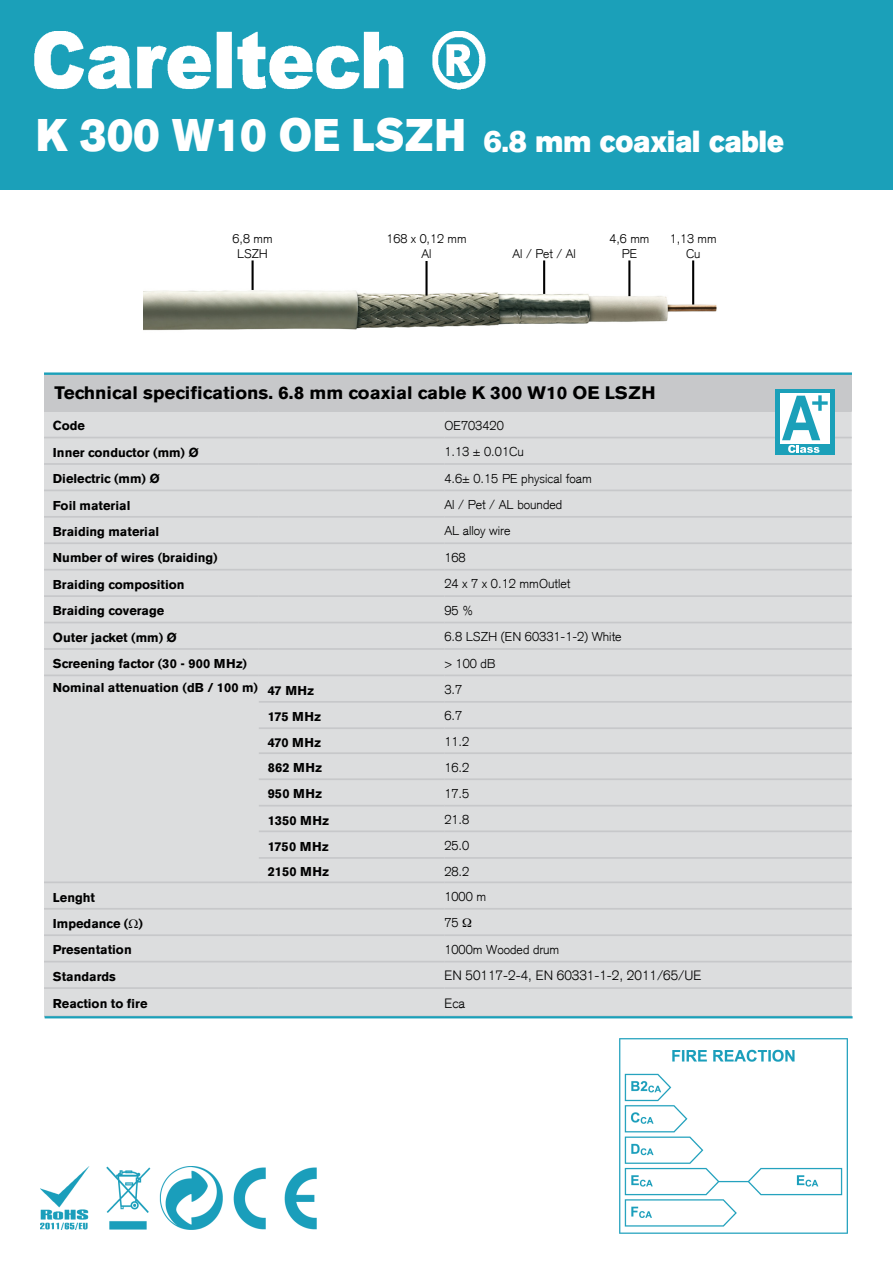
<style>
.page{position:relative;width:893px;height:1263px;background:#fff}
.page>*{position:absolute;margin:0;border:0;box-sizing:border-box;transform-origin:0 0}
.t1{font:30.3px "Akzidenz Grotesk BE Super";color:#fff;scale:.92 1}
.t2{font:700 18px "Akzidenz Grotesk BE";color:#000;scale:1.05 1}
.t3{font:300 13.5px "Akzidenz Grotesk";color:#000}
.t4{font:700 12.9px "Akzidenz Grotesk BE";color:#000}
.t5{font:300 12.9px "Akzidenz Grotesk";color:#000}
.t6{font:300 12.45px/15px "Akzidenz Grotesk";color:#000;text-align:center}
.s1{font-size:45.6px}
</style>
<div class="page">
<div style="left:44px;top:374px;width:808px;height:37px;background:#c7c8ca"></div>
<div style="left:44px;top:412px;width:808px;height:603px;background:#dcddde"></div>
<hr style="left:444px;top:410px;width:408px;height:2px;background:#c7c8ca">
<hr style="left:444px;top:437px;width:408px;height:1px;background:#c7c8ca">
<hr style="left:444px;top:463px;width:408px;height:2px;background:#c7c8ca">
<hr style="left:444px;top:489px;width:408px;height:2px;background:#c7c8ca">
<hr style="left:444px;top:516px;width:408px;height:2px;background:#c7c8ca">
<hr style="left:44px;top:410px;width:215px;height:2px;background:#c7c8ca">
<hr style="left:259px;top:410px;width:185px;height:2px;background:#c7c8ca">
<hr style="left:44px;top:437px;width:215px;height:1px;background:#c7c8ca">
<hr style="left:259px;top:437px;width:185px;height:1px;background:#c7c8ca">
<hr style="left:44px;top:463px;width:215px;height:2px;background:#c7c8ca">
<hr style="left:259px;top:463px;width:185px;height:2px;background:#c7c8ca">
<hr style="left:44px;top:489px;width:215px;height:2px;background:#c7c8ca">
<hr style="left:259px;top:489px;width:185px;height:2px;background:#c7c8ca">
<hr style="left:44px;top:516px;width:215px;height:2px;background:#c7c8ca">
<hr style="left:259px;top:516px;width:185px;height:2px;background:#c7c8ca">
<hr style="left:44px;top:542px;width:215px;height:2px;background:#c7c8ca">
<hr style="left:259px;top:542px;width:185px;height:2px;background:#c7c8ca">
<hr style="left:444px;top:542px;width:408px;height:2px;background:#c7c8ca">
<hr style="left:44px;top:569px;width:215px;height:1px;background:#c7c8ca">
<hr style="left:259px;top:569px;width:185px;height:1px;background:#c7c8ca">
<hr style="left:444px;top:569px;width:408px;height:1px;background:#c7c8ca">
<hr style="left:44px;top:595px;width:215px;height:2px;background:#c7c8ca">
<hr style="left:259px;top:595px;width:185px;height:2px;background:#c7c8ca">
<hr style="left:444px;top:595px;width:408px;height:2px;background:#c7c8ca">
<hr style="left:44px;top:622px;width:215px;height:1px;background:#c7c8ca">
<hr style="left:259px;top:622px;width:185px;height:1px;background:#c7c8ca">
<hr style="left:444px;top:622px;width:408px;height:1px;background:#c7c8ca">
<hr style="left:44px;top:648px;width:215px;height:2px;background:#c7c8ca">
<hr style="left:259px;top:648px;width:185px;height:2px;background:#c7c8ca">
<hr style="left:444px;top:648px;width:408px;height:2px;background:#c7c8ca">
<hr style="left:44px;top:674px;width:215px;height:2px;background:#c7c8ca">
<hr style="left:259px;top:674px;width:185px;height:2px;background:#c7c8ca">
<hr style="left:444px;top:674px;width:408px;height:2px;background:#c7c8ca">
<hr style="left:259px;top:701px;width:185px;height:2px;background:#c7c8ca">
<hr style="left:444px;top:701px;width:408px;height:2px;background:#c7c8ca">
<hr style="left:259px;top:727px;width:185px;height:2px;background:#c7c8ca">
<hr style="left:444px;top:727px;width:408px;height:2px;background:#c7c8ca">
<hr style="left:259px;top:752px;width:185px;height:2px;background:#c7c8ca">
<hr style="left:444px;top:752px;width:408px;height:2px;background:#c7c8ca">
<hr style="left:259px;top:778px;width:185px;height:2px;background:#c7c8ca">
<hr style="left:444px;top:778px;width:408px;height:2px;background:#c7c8ca">
<hr style="left:259px;top:805px;width:185px;height:1px;background:#c7c8ca">
<hr style="left:444px;top:805px;width:408px;height:1px;background:#c7c8ca">
<hr style="left:259px;top:830px;width:185px;height:2px;background:#c7c8ca">
<hr style="left:444px;top:830px;width:408px;height:2px;background:#c7c8ca">
<hr style="left:259px;top:857px;width:185px;height:2px;background:#c7c8ca">
<hr style="left:444px;top:857px;width:408px;height:2px;background:#c7c8ca">
<hr style="left:44px;top:881px;width:215px;height:2px;background:#c7c8ca">
<hr style="left:259px;top:881px;width:185px;height:2px;background:#c7c8ca">
<hr style="left:444px;top:881px;width:408px;height:2px;background:#c7c8ca">
<hr style="left:44px;top:908px;width:215px;height:2px;background:#c7c8ca">
<hr style="left:259px;top:908px;width:185px;height:2px;background:#c7c8ca">
<hr style="left:444px;top:908px;width:408px;height:2px;background:#c7c8ca">
<hr style="left:44px;top:934px;width:215px;height:2px;background:#c7c8ca">
<hr style="left:259px;top:934px;width:185px;height:2px;background:#c7c8ca">
<hr style="left:444px;top:934px;width:408px;height:2px;background:#c7c8ca">
<hr style="left:44px;top:961px;width:215px;height:1px;background:#c7c8ca">
<hr style="left:259px;top:961px;width:185px;height:1px;background:#c7c8ca">
<hr style="left:444px;top:961px;width:408px;height:1px;background:#c7c8ca">
<hr style="left:44px;top:987px;width:215px;height:2px;background:#c7c8ca">
<hr style="left:259px;top:987px;width:185px;height:2px;background:#c7c8ca">
<hr style="left:444px;top:987px;width:408px;height:2px;background:#c7c8ca">
<hr style="left:44px;top:1015px;width:215px;height:2px;background:#c7c8ca">
<hr style="left:259px;top:1015px;width:185px;height:2px;background:#c7c8ca">
<hr style="left:444px;top:1015px;width:408px;height:2px;background:#c7c8ca">
<div style="left:0;top:0;width:893px;height:189px;background:#1ba0b9"></div>
<hr style="left:45px;top:1016px;width:808px;height:2px;background:#1ba0b9">
<hr style="left:44px;top:372px;width:808px;height:3px;background:#1ba0b9">
<img style="left:40px;top:1166px;width:277px;height:63px">
<img style="left:619px;top:1038px;width:228px;height:196px">
<img style="left:34px;top:32px;width:452px;height:58px">
<img style="left:143px;top:284px;width:574px;height:47px">
<hr style="left:252px;top:260px;width:2px;height:30px;background:#000">
<hr style="left:425px;top:260px;width:3px;height:36px;background:#000">
<hr style="left:543px;top:260px;width:2px;height:34px;background:#000">
<hr style="left:628px;top:260px;width:2px;height:36px;background:#000">
<hr style="left:692px;top:260px;width:2px;height:44px;background:#000">
<div style="left:775px;top:389px;width:60px;height:66px;background:#1ba0b9"></div>
<div style="left:780px;top:393px;width:50px;height:50px;background:#fff"></div>
<svg style="left:782px;top:395px;width:46px;height:58px"></svg>
<svg style="left:129px;top:919px;width:9px;height:9px"></svg>
<h1 class="t1" style="left:36px;top:123px;width:814px"><span class="s1">K 300 W10 OE LSZH</span> 6.8 mm coaxial cable</h1>
<p class="t6" style="left:233px;top:231px;width:41px">6,8 mm<br>LSZH</p>
<p class="t6" style="left:386px;top:231px;width:82px">168 x 0,12 mm<br>Al</p>
<p class="t6" style="left:513px;top:246px;width:65px">Al / Pet / Al</p>
<p class="t6" style="left:609px;top:231px;width:41px">4,6 mm<br>PE</p>
<p class="t6" style="left:670px;top:231px;width:48px">1,13 mm<br>Cu</p>
<h2 class="t2" style="left:55px;top:382px;width:574px">Technical specifications. 6.8 mm coaxial cable K 300 W10 OE LSZH</h2>
<p class="t4" style="left:53px;top:418px;width:34px">Code</p>
<p class="t5" style="left:444px;top:418px;width:61px">OE703420</p>
<p class="t4" style="left:53px;top:445px;width:147px">Inner conductor (mm) Ø</p>
<p class="t5" style="left:444px;top:444px;width:81px">1.13 ± 0.01Cu</p>
<p class="t4" style="left:53px;top:471px;width:108px">Dielectric (mm) Ø</p>
<p class="t5" style="left:444px;top:470px;width:149px">4.6± 0.15 PE physical foam</p>
<p class="t4" style="left:53px;top:498px;width:79px">Foil material</p>
<p class="t5" style="left:444px;top:497px;width:119px">Al / Pet / AL bounded</p>
<p class="t4" style="left:53px;top:524px;width:108px">Braiding material</p>
<p class="t5" style="left:444px;top:523px;width:68px">AL alloy wire</p>
<p class="t4" style="left:53px;top:550px;width:166px">Number of wires (braiding)</p>
<p class="t5" style="left:444px;top:550px;width:23px">168</p>
<p class="t4" style="left:53px;top:577px;width:133px">Braiding composition</p>
<p class="t5" style="left:444px;top:576px;width:128px">24 x 7 x 0.12 mmOutlet</p>
<p class="t4" style="left:53px;top:603px;width:113px">Braiding coverage</p>
<p class="t5" style="left:444px;top:603px;width:31px">95 %</p>
<p class="t4" style="left:53px;top:630px;width:125px">Outer jacket (mm) Ø</p>
<p class="t5" style="left:444px;top:629px;width:179px">6.8 LSZH (EN 60331-1-2) White</p>
<p class="t4" style="left:53px;top:656px;width:196px">Screening factor (30 - 900 MHz)</p>
<p class="t5" style="left:444px;top:655px;width:52px">&gt; 100 dB</p>
<p class="t4" style="left:53px;top:680px;width:263px">Nominal attenuation (dB / 100 m) 47 MHz</p>
<p class="t5" style="left:444px;top:682px;width:19px">3.7</p>
<p class="t4" style="left:268px;top:709px;width:55px">175 MHz</p>
<p class="t5" style="left:444px;top:708px;width:19px">6.7</p>
<p class="t4" style="left:268px;top:735px;width:55px">470 MHz</p>
<p class="t5" style="left:444px;top:734px;width:26px">11.2</p>
<p class="t4" style="left:268px;top:760px;width:56px">862 MHz</p>
<p class="t5" style="left:444px;top:760px;width:26px">16.2</p>
<p class="t4" style="left:268px;top:786px;width:56px">950 MHz</p>
<p class="t5" style="left:444px;top:786px;width:26px">17.5</p>
<p class="t4" style="left:268px;top:812px;width:63px">1350 MHz</p>
<p class="t5" style="left:444px;top:812px;width:26px">21.8</p>
<p class="t4" style="left:268px;top:839px;width:62px">1750 MHz</p>
<p class="t5" style="left:444px;top:838px;width:26px">25.0</p>
<p class="t4" style="left:268px;top:864px;width:63px">2150 MHz</p>
<p class="t5" style="left:444px;top:863px;width:26px">28.2</p>
<p class="t4" style="left:53px;top:890px;width:44px">Lenght</p>
<p class="t5" style="left:444px;top:889px;width:43px">1000 m</p>
<p class="t4" style="left:53px;top:916px;width:92px">Impedance ( )</p>
<p class="t5" style="left:444px;top:915px;width:29px">75 Ω</p>
<p class="t4" style="left:53px;top:942px;width:80px">Presentation</p>
<p class="t5" style="left:444px;top:942px;width:117px">1000m Wooded drum</p>
<p class="t4" style="left:53px;top:969px;width:65px">Standards</p>
<p class="t3" style="left:444px;top:968px;width:259px">EN 50117-2-4, EN 60331-1-2, 2011/65/UE</p>
<p class="t4" style="left:53px;top:996px;width:96px">Reaction to fire</p>
<p class="t3" style="left:444px;top:995px;width:22px">Eca</p>
</div>
